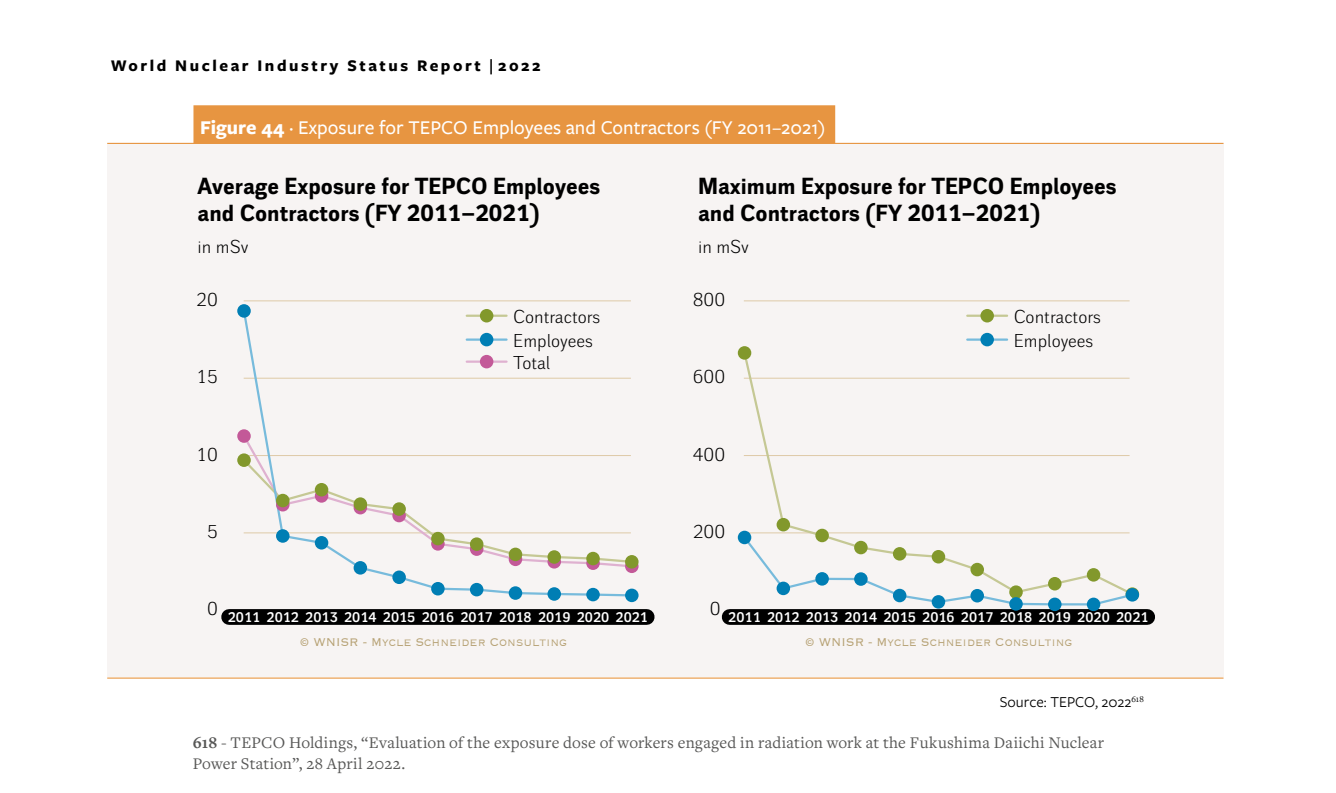
<style>
.page{position:relative;width:1336px;height:793px;background:#fff}
.page>*{position:absolute;margin:0;border:0;box-sizing:border-box;transform-origin:0 0}
.t1{font:700 22.5px/27px "Walbaum Grotesk Text";color:#000}
.t2{font:500 20.25px "Freight Sans Pro";color:#fff}
.t3{font:18px/23.8px "Walbaum Grotesk";color:#000}
.notes{font:16.88px/20.7px "Freight Text Pro";letter-spacing:.015em;color:#575756}
.t4{font:700 16.88px "Freight Sans Pro";letter-spacing:.15em;color:#000}
.Sources{font:15.75px "Freight Sans Pro";color:#000}
.t5{font:300 14.62px "Copperplate";color:#b6a173}
.t6{font:700 13.5px "Walbaum Grotesk";color:#fff}
.s1{font-weight:700}
</style>
<div class="page">
<hr style="left:107px;top:677px;width:1116px;height:1px;background:#e79541">
<hr style="left:107px;top:143px;width:1116px;height:1px;background:#e79541">
<div style="left:107px;top:144px;width:1116px;height:532px;background:#f7f4f3"></div>
<div style="left:229px;top:609px;width:418px;height:15px;background:#000"></div>
<hr style="left:244px;top:300px;width:387px;height:1px;background:#decaa7">
<svg style="left:241px;top:309px;width:390px;height:288px"></svg>
<div style="left:237px;top:429px;width:14px;height:13px;background:#c35998;border-radius:50%"></div>
<svg style="left:276px;top:498px;width:13px;height:13px"></svg>
<svg style="left:315px;top:489px;width:13px;height:13px"></svg>
<svg style="left:354px;top:500px;width:13px;height:14px"></svg>
<svg style="left:392px;top:508px;width:14px;height:14px"></svg>
<svg style="left:431px;top:537px;width:14px;height:13px"></svg>
<svg style="left:470px;top:542px;width:13px;height:13px"></svg>
<div style="left:509px;top:552px;width:13px;height:14px;background:#c35998;border-radius:50%"></div>
<svg style="left:547px;top:555px;width:14px;height:13px"></svg>
<svg style="left:586px;top:556px;width:14px;height:13px"></svg>
<svg style="left:625px;top:559px;width:13px;height:14px"></svg>
<div style="left:237px;top:453px;width:14px;height:14px;background:#82982c;border-radius:50%"></div>
<div style="left:276px;top:493px;width:13px;height:14px;background:#82982c;border-radius:50%"></div>
<div style="left:315px;top:483px;width:13px;height:13px;background:#82982c;border-radius:50%"></div>
<div style="left:354px;top:497px;width:13px;height:13px;background:#82982c;border-radius:50%"></div>
<div style="left:392px;top:502px;width:14px;height:13px;background:#82982c;border-radius:50%"></div>
<div style="left:431px;top:531px;width:14px;height:14px;background:#82982c;border-radius:50%"></div>
<div style="left:470px;top:537px;width:13px;height:13px;background:#82982c;border-radius:50%"></div>
<div style="left:509px;top:547px;width:13px;height:14px;background:#82982c;border-radius:50%"></div>
<div style="left:547px;top:550px;width:14px;height:13px;background:#82982c;border-radius:50%"></div>
<div style="left:586px;top:551px;width:14px;height:14px;background:#82982c;border-radius:50%"></div>
<div style="left:625px;top:555px;width:13px;height:13px;background:#82982c;border-radius:50%"></div>
<div style="left:237px;top:304px;width:14px;height:13px;background:#007eb4;border-radius:50%"></div>
<div style="left:276px;top:529px;width:13px;height:13px;background:#007eb4;border-radius:50%"></div>
<div style="left:315px;top:536px;width:13px;height:13px;background:#007eb4;border-radius:50%"></div>
<div style="left:354px;top:561px;width:13px;height:13px;background:#007eb4;border-radius:50%"></div>
<div style="left:392px;top:570px;width:14px;height:14px;background:#007eb4;border-radius:50%"></div>
<div style="left:431px;top:581px;width:14px;height:14px;background:#007eb4;border-radius:50%"></div>
<div style="left:470px;top:582px;width:13px;height:14px;background:#007eb4;border-radius:50%"></div>
<div style="left:509px;top:586px;width:13px;height:13px;background:#007eb4;border-radius:50%"></div>
<div style="left:547px;top:587px;width:14px;height:13px;background:#007eb4;border-radius:50%"></div>
<div style="left:586px;top:587px;width:14px;height:14px;background:#007eb4;border-radius:50%"></div>
<div style="left:625px;top:588px;width:13px;height:14px;background:#007eb4;border-radius:50%"></div>
<div style="left:730px;top:609px;width:417px;height:15px;background:#000"></div>
<hr style="left:744px;top:300px;width:385px;height:1px;background:#decaa7">
<svg style="left:741px;top:351px;width:394px;height:256px"></svg>
<div style="left:738px;top:346px;width:13px;height:13px;background:#82982c;border-radius:50%"></div>
<div style="left:776px;top:517px;width:14px;height:14px;background:#82982c;border-radius:50%"></div>
<div style="left:815px;top:528px;width:14px;height:14px;background:#82982c;border-radius:50%"></div>
<div style="left:854px;top:540px;width:14px;height:14px;background:#82982c;border-radius:50%"></div>
<div style="left:893px;top:547px;width:13px;height:13px;background:#82982c;border-radius:50%"></div>
<div style="left:932px;top:550px;width:13px;height:13px;background:#82982c;border-radius:50%"></div>
<div style="left:970px;top:562px;width:14px;height:14px;background:#82982c;border-radius:50%"></div>
<div style="left:1009px;top:585px;width:14px;height:13px;background:#82982c;border-radius:50%"></div>
<div style="left:1048px;top:576px;width:13px;height:14px;background:#82982c;border-radius:50%"></div>
<div style="left:1087px;top:568px;width:13px;height:13px;background:#82982c;border-radius:50%"></div>
<svg style="left:1125px;top:587px;width:14px;height:13px"></svg>
<div style="left:738px;top:530px;width:13px;height:14px;background:#007eb4;border-radius:50%"></div>
<div style="left:776px;top:581px;width:14px;height:14px;background:#007eb4;border-radius:50%"></div>
<div style="left:815px;top:572px;width:14px;height:13px;background:#007eb4;border-radius:50%"></div>
<div style="left:854px;top:572px;width:14px;height:13px;background:#007eb4;border-radius:50%"></div>
<div style="left:893px;top:588px;width:13px;height:14px;background:#007eb4;border-radius:50%"></div>
<div style="left:932px;top:595px;width:13px;height:13px;background:#007eb4;border-radius:50%"></div>
<div style="left:970px;top:588px;width:14px;height:14px;background:#007eb4;border-radius:50%"></div>
<div style="left:1009px;top:597px;width:14px;height:13px;background:#007eb4;border-radius:50%"></div>
<div style="left:1048px;top:597px;width:13px;height:14px;background:#007eb4;border-radius:50%"></div>
<div style="left:1087px;top:597px;width:13px;height:14px;background:#007eb4;border-radius:50%"></div>
<div style="left:1125px;top:588px;width:14px;height:13px;background:#007eb4;border-radius:50%"></div>
<hr style="left:467px;top:360px;width:39px;height:2px;background:#dfb1d0">
<hr style="left:467px;top:314px;width:39px;height:3px;background:#c5c894">
<hr style="left:467px;top:338px;width:39px;height:2px;background:#77bbdc">
<div style="left:480px;top:355px;width:13px;height:13px;background:#c35998;border-radius:50%"></div>
<div style="left:480px;top:309px;width:13px;height:13px;background:#82982c;border-radius:50%"></div>
<div style="left:480px;top:333px;width:13px;height:13px;background:#007eb4;border-radius:50%"></div>
<hr style="left:967px;top:314px;width:40px;height:3px;background:#c5c894">
<hr style="left:967px;top:338px;width:40px;height:2px;background:#77bbdc">
<div style="left:980px;top:309px;width:14px;height:13px;background:#82982c;border-radius:50%"></div>
<div style="left:980px;top:333px;width:14px;height:13px;background:#007eb4;border-radius:50%"></div>
<div style="left:193px;top:105px;width:642px;height:38px;background:#e79541"></div>
<p class="t4" style="left:111px;top:54px;width:431px">World Nuclear Industry Status Report | 2022</p>
<p class="t2" style="left:200px;top:114px;width:627px"><span class="s1">Figure 44</span> · Exposure for TEPCO Employees and Contractors (FY 2011–2021)</p>
<p class="t1" style="left:198px;top:174px;width:404px">Average Exposure for TEPCO Employees and Contractors (FY 2011–2021)</p>
<p class="t3" style="left:198px;top:236px;width:52px">in mSv</p>
<p class="t1" style="left:698px;top:174px;width:420px">Maximum Exposure for TEPCO Employees and Contractors (FY 2011–2021)</p>
<p class="t3" style="left:698px;top:236px;width:52px">in mSv</p>
<p class="t3" style="left:196px;top:289px;width:23px">20</p>
<p class="t3" style="left:693px;top:289px;width:34px">800</p>
<p class="t3" style="left:513px;top:306px;width:89px">Contractors<br>Employees</p>
<p class="t3" style="left:1014px;top:306px;width:89px">Contractors<br>Employees</p>
<p class="t3" style="left:196px;top:366px;width:23px">15</p>
<p class="t3" style="left:513px;top:352px;width:39px">Total</p>
<p class="t3" style="left:693px;top:366px;width:34px">600</p>
<p class="t3" style="left:196px;top:443px;width:23px">10</p>
<p class="t3" style="left:693px;top:443px;width:34px">400</p>
<p class="t3" style="left:207px;top:520px;width:12px">5</p>
<p class="t3" style="left:693px;top:520px;width:34px">200</p>
<p class="t3" style="left:207px;top:598px;width:12px">0</p>
<p class="t6" style="left:228px;top:609px;width:422px">2011 2012 2013 2014 2015 2016 2017 2018 2019 2020 2021</p>
<p class="t3" style="left:710px;top:598px;width:12px">0</p>
<p class="t6" style="left:728px;top:609px;width:422px">2011 2012 2013 2014 2015 2016 2017 2018 2019 2020 2021</p>
<p class="t5" style="left:300px;top:632px;width:269px">© WNISR - Mycle Schneider Consulting</p>
<p class="t5" style="left:805px;top:632px;width:269px">© WNISR - Mycle Schneider Consulting</p>
<p class="Sources" style="left:1000px;top:691px;width:145px">Source: TEPCO, 2022<sup>618</sup></p>
<p class="notes" style="left:193px;top:731px;width:913px"><span class="s1">618</span> - TEPCO Holdings, “Evaluation of the exposure dose of workers engaged in radiation work at the Fukushima Daiichi Nuclear<br>Power Station”, 28 April 2022.</p>
</div>
